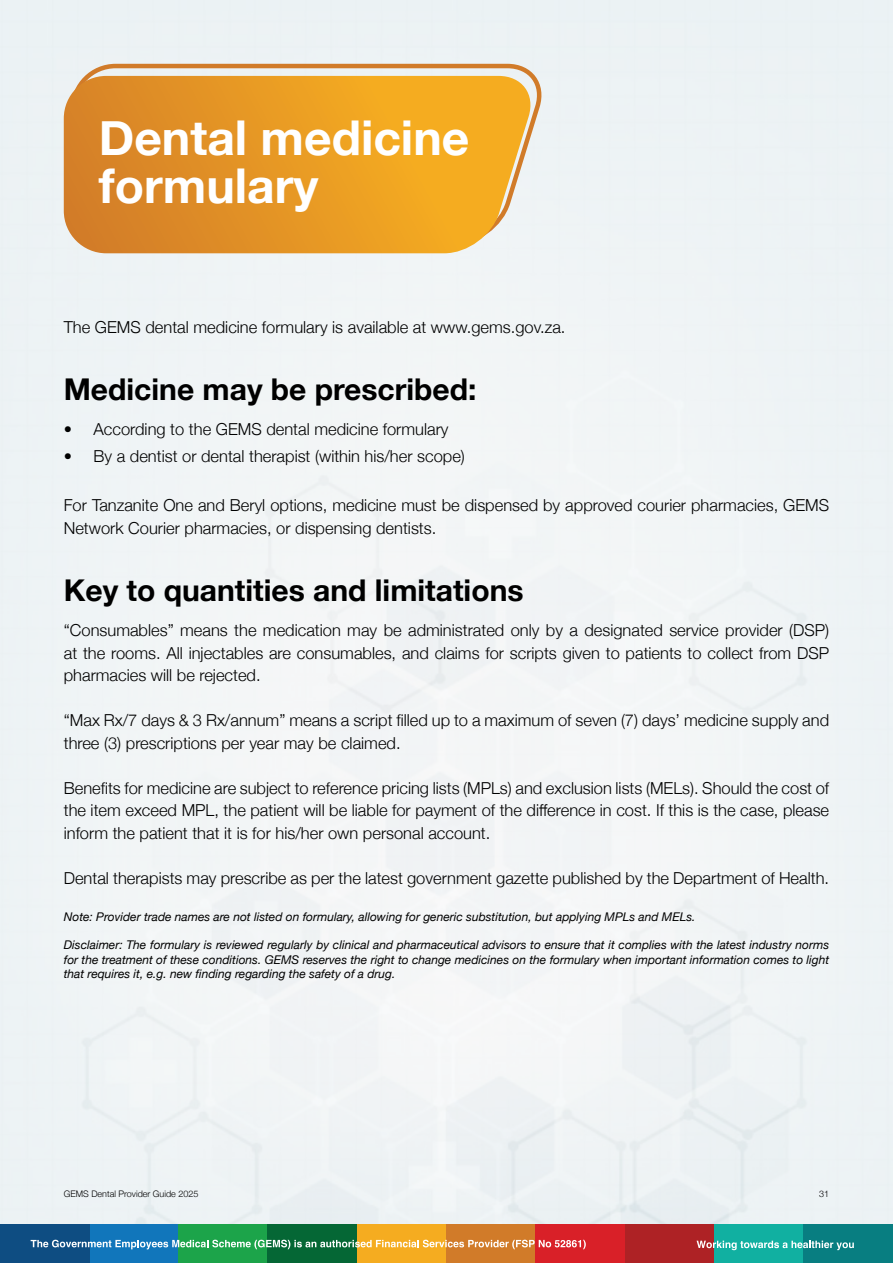
<style>
.page{position:relative;width:893px;height:1263px;background:#fff}
.page>*{position:absolute;margin:0;border:0;box-sizing:border-box;transform-origin:0 0}
.t1{font:700 48px/48px "Helvetica Neue";color:#fff}
.t2{font:700 30px "Helvetica Neue";color:#000}
.t3{font:300 16.5px/22.5px "Helvetica Neue";color:#000}
.t4{font:italic 12px/14.4px "Helvetica Neue";color:#000;text-align:justify}
.t5{font:300 9px "Helvetica Neue";color:#000}
</style>
<div class="page">
<div style="left:0;top:0;width:893px;height:1225px;background:#f0f4f5"></div>
<div style="left:89px;top:1225px;width:89px;height:38px;background:#1176bb"></div>
<div style="left:0;top:1225px;width:89px;height:38px;background:#0e4d82"></div>
<div style="left:178px;top:1225px;width:90px;height:38px;background:#1ca44a"></div>
<div style="left:268px;top:1225px;width:89px;height:38px;background:#056735"></div>
<div style="left:357px;top:1225px;width:89px;height:38px;background:#f5ac20"></div>
<div style="left:446px;top:1225px;width:90px;height:38px;background:#d17b29"></div>
<div style="left:536px;top:1225px;width:89px;height:38px;background:#d92028"></div>
<div style="left:625px;top:1225px;width:89px;height:38px;background:#ae2225"></div>
<div style="left:714px;top:1225px;width:90px;height:38px;background:#11b0a1"></div>
<div style="left:804px;top:1225px;width:89px;height:38px;background:#087e81"></div>
<svg style="left:697px;top:1240px;width:157px;height:10px"></svg>
<svg style="left:31px;top:1240px;width:555px;height:9px"></svg>
<svg style="left:69px;top:62px;width:481px;height:186px;background:#e6d6c3"></svg>
<svg style="left:64px;top:76px;width:471px;height:177px;background:#e79d2f"></svg>
<h1 class="t1" style="left:99px;top:115px;width:372px">Dental medicine formulary</h1>
<p class="t3" style="left:64px;top:315px;width:503px">The GEMS dental medicine formulary is available at www.gems.gov.za.</p>
<h2 class="t2" style="left:64px;top:366px;width:414px">Medicine may be prescribed:</h2>
<p class="t3" style="left:64px;top:417px;width:386px">• According to the GEMS dental medicine formulary</p>
<p class="t3" style="left:64px;top:444px;width:403px">• By a dentist or dental therapist (within his/her scope)</p>
<p class="t3" style="left:64px;top:493px;width:767px">For Tanzanite One and Beryl options, medicine must be dispensed by approved courier pharmacies, GEMS<br>Network Courier pharmacies, or dispensing dentists.</p>
<h2 class="t2" style="left:64px;top:567px;width:461px">Key to quantities and limitations</h2>
<p class="t3" style="left:64px;top:618px;width:767px;text-align:justify">“Consumables” means the medication may be administrated only by a designated service provider (DSP) at the rooms. All injectables are consumables, and claims for scripts given to patients to collect from DSP pharmacies will be rejected.</p>
<p class="t3" style="left:64px;top:708px;width:767px">“Max Rx/7 days &amp; 3 Rx/annum” means a script filled up to a maximum of seven (7) days’ medicine supply and three (3) prescriptions per year may be claimed.</p>
<p class="t3" style="left:64px;top:775px;width:767px;text-align:justify">Benefits for medicine are subject to reference pricing lists (MPLs) and exclusion lists (MELs). Should the cost of the item exceed MPL, the patient will be liable for payment of the difference in cost. If this is the case, please inform the patient that it is for his/her own personal account.</p>
<p class="t3" style="left:64px;top:865px;width:767px">Dental therapists may prescribe as per the latest government gazette published by the Department of Health.</p>
<p class="t4" style="left:64px;top:910px;width:633px">Note: Provider trade names are not listed on formulary, allowing for generic substitution, but applying MPLs and MELs.</p>
<p class="t4" style="left:64px;top:938px;width:767px">Disclaimer: The formulary is reviewed regularly by clinical and pharmaceutical advisors to ensure that it complies with the latest industry norms for the treatment of these conditions. GEMS reserves the right to change medicines on the formulary when important information comes to light that requires it, e.g. new finding regarding the safety of a drug.</p>
<p class="t5" style="left:64px;top:1187px;width:136px">GEMS Dental Provider Guide 2025</p>
<p class="t5" style="left:819px;top:1187px;width:12px">31</p>
</div>
